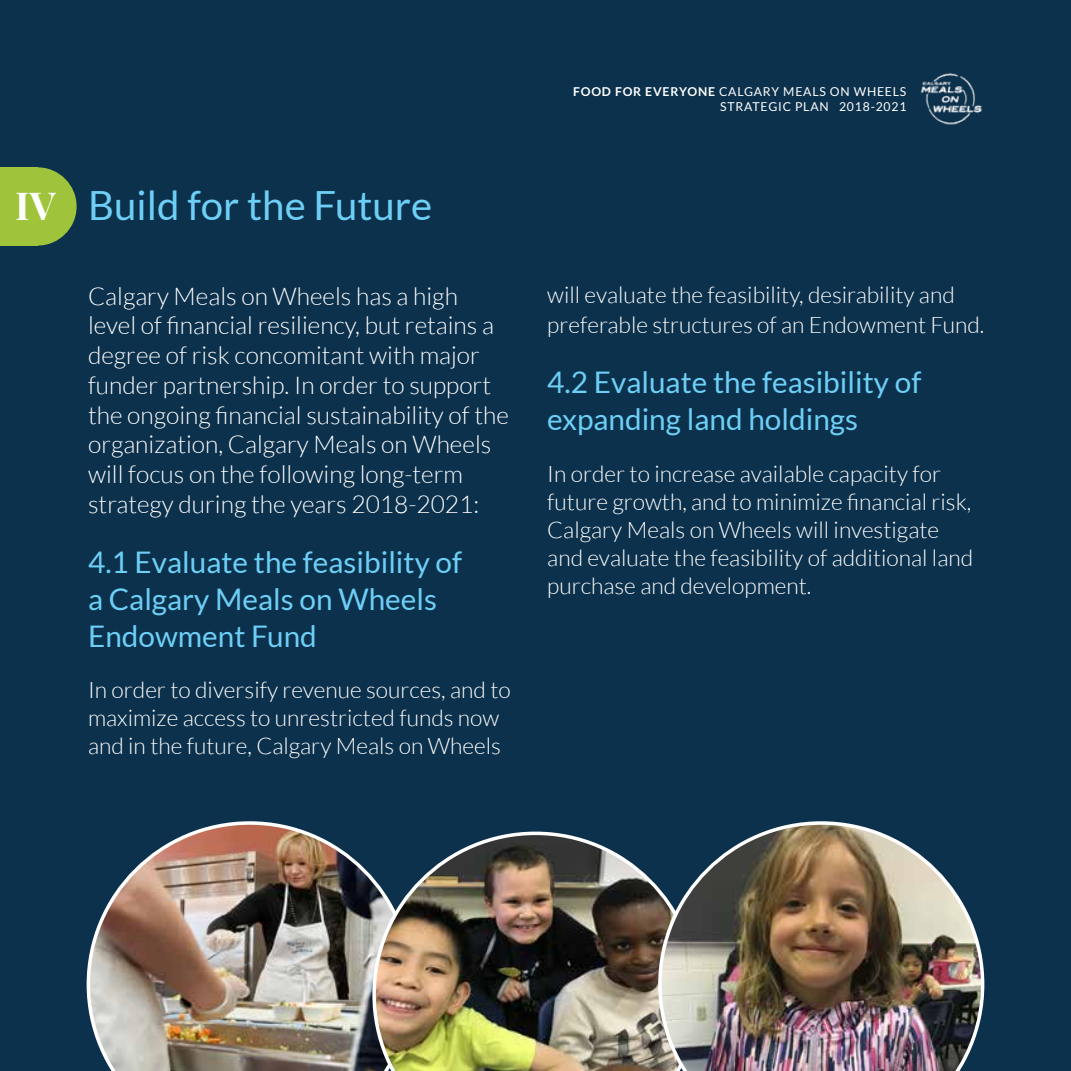
<style>
.page{position:relative;width:1071px;height:1071px;background:#0c314c}
.page>*{position:absolute;margin:0;border:0;box-sizing:border-box;transform-origin:0 0}
.t1{font:40.25px "Lato";color:#6dcff6}
.t2{font:700 38.68px "Playfair Display";color:#fff}
.t3{font:29.75px/36.8px "Lato";color:#6dcff6}
.t4{font:300 24.5px/29.8px "Lato";color:#fff}
.t5{font:300 22.75px/28px "Lato";color:#fff}
.t6{font:12.25px/15.8px "Lato";letter-spacing:.065em;color:#fff;text-align:right}
.s1{font-weight:700}
</style>
<div class="page">
<svg style="left:0;top:167px;width:77px;height:79px"></svg>
<img style="left:87px;top:821px;width:285px;height:250px">
<img style="left:372px;top:832px;width:286px;height:239px">
<img style="left:658px;top:821px;width:326px;height:250px">
<img style="left:920px;top:73px;width:62px;height:52px">
<h2 class="t2" style="left:15px;top:175px;width:42px">IV</h2>
<h1 class="t1" style="left:88px;top:183px;width:346px">Build for the Future</h1>
<p class="t4" style="left:88px;top:281px;width:422px">Calgary Meals on Wheels has a high level of financial resiliency, but retains a degree of risk concomitant with major funder partnership. In order to support the ongoing financial sustainability of the organization, Calgary Meals on Wheels will focus on the following long-term strategy during the years 2018-2021:</p>
<h3 class="t3" style="left:88px;top:544px;width:376px">4.1 Evaluate the feasibility of a Calgary Meals on Wheels<br>Endowment Fund</h3>
<p class="t5" style="left:88px;top:676px;width:424px">In order to diversify revenue sources, and to maximize access to unrestricted funds now and in the future, Calgary Meals on Wheels</p>
<p class="t6" style="left:573px;top:83px;width:335px"><span class="s1">FOOD FOR EVERYONE</span> CALGARY MEALS ON WHEELS<br>STRATEGIC PLAN 2018-2021</p>
<p class="t5" style="left:547px;top:280px;width:439px;line-height:29.8px">will evaluate the feasibility, desirability and preferable structures of an Endowment Fund.</p>
<h3 class="t3" style="left:547px;top:364px;width:376px">4.2 Evaluate the feasibility of expanding land holdings</h3>
<p class="t5" style="left:547px;top:460px;width:427px">In order to increase available capacity for future growth, and to minimize financial risk, Calgary Meals on Wheels will investigate and evaluate the feasibility of additional land purchase and development.</p>
</div>
